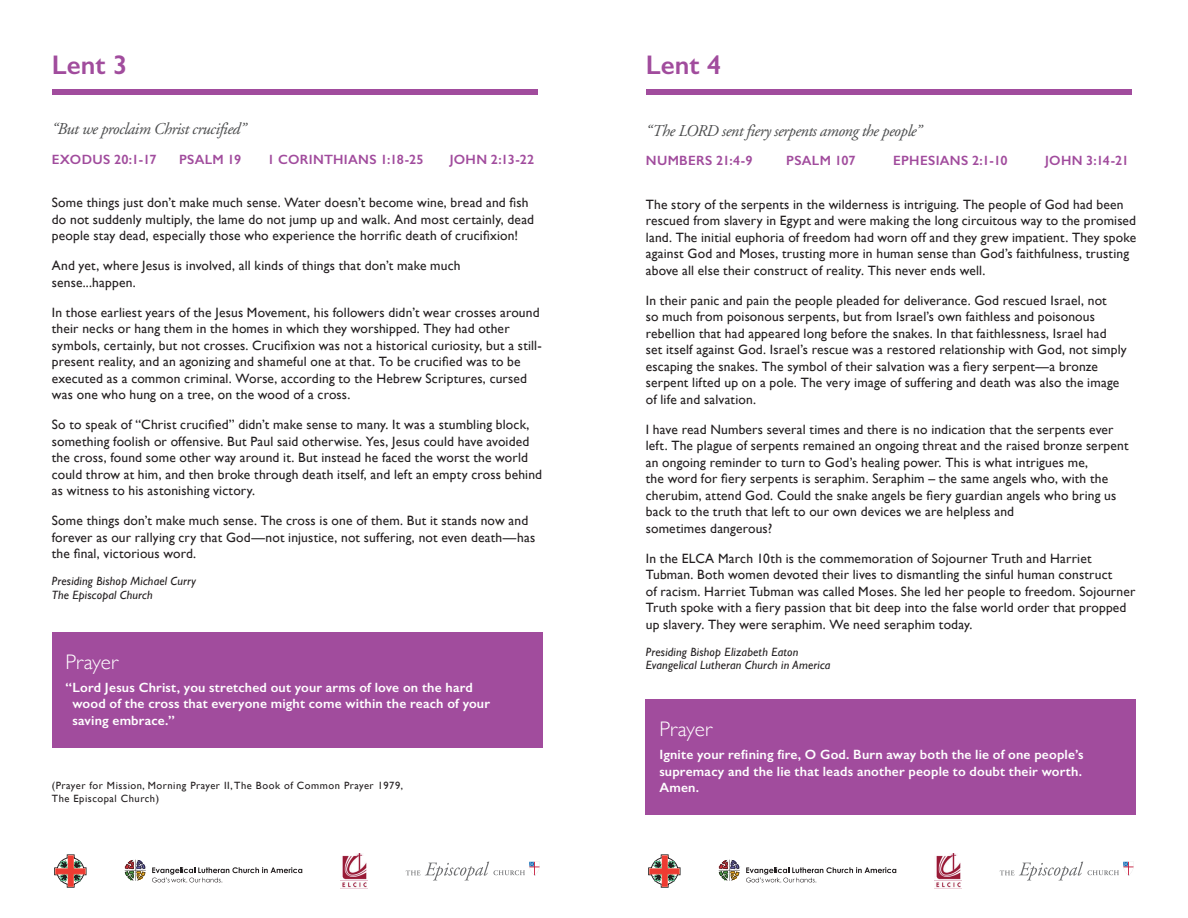
<style>
.page{position:relative;width:1188px;height:918px;background:#fff}
.page>*{position:absolute;margin:0;border:0;box-sizing:border-box;transform-origin:0 0}
.t1{font:600 27px "Gill Sans";letter-spacing:.005em;color:#a14c9d}
.t2{font:300 21px "Gill Sans";color:#fff}
.t3{font:italic 16.5px "Adobe Garamond";letter-spacing:-.03em;color:#4b4c4d}
.t4{font:13.5px/16.5px "Gill Sans";letter-spacing:.015em;color:#231f20}
.t5{font:600 13.5px/16.2px "Gill Sans";letter-spacing:.015em;color:#fff}
.t6{font:600 13.5px "Gill Sans";letter-spacing:.02em;color:#a14c9d}
.t7{font:italic 12px/13.5px "Gill Sans";letter-spacing:.02em;color:#231f20}
.t8{font:10.5px/13.5px "Gill Sans";letter-spacing:.05em;color:#231f20}
</style>
<div class="page">
<svg style="left:54px;top:854px;width:32px;height:34px"></svg>
<img style="left:340px;top:853px;width:27px;height:36px">
<svg style="left:152px;top:867px;width:150px;height:16px"></svg>
<svg style="left:125px;top:860px;width:21px;height:21px"></svg>
<svg style="left:406px;top:862px;width:134px;height:19px"></svg>
<svg style="left:648px;top:854px;width:32px;height:34px"></svg>
<img style="left:934px;top:853px;width:27px;height:36px">
<svg style="left:746px;top:867px;width:150px;height:16px"></svg>
<svg style="left:719px;top:860px;width:21px;height:21px"></svg>
<svg style="left:1000px;top:862px;width:134px;height:19px"></svg>
<div style="left:52px;top:89px;width:486px;height:5px;background:#a14c9d"></div>
<div style="left:52px;top:632px;width:490px;height:115px;background:#a14c9d"></div>
<div style="left:646px;top:89px;width:486px;height:5px;background:#a14c9d"></div>
<div style="left:646px;top:699px;width:490px;height:116px;background:#a14c9d"></div>
<h1 class="t1" style="left:52px;top:48px;width:77px">Lent 3</h1>
<p class="t3" style="left:52px;top:120px;width:196px">“But we proclaim Christ crucified”</p>
<p class="t6" style="left:52px;top:151px;width:106px">EXODUS 20:1-17</p>
<p class="t6" style="left:179px;top:151px;width:64px">PSALM 19</p>
<p class="t6" style="left:267px;top:151px;width:158px">1 CORINTHIANS 1:18-25</p>
<p class="t6" style="left:450px;top:151px;width:86px">JOHN 2:13-22</p>
<p class="t4" style="left:52px;top:194px;width:484px">Some things just don’t make much sense. Water doesn’t become wine, bread and fish do not suddenly multiply, the lame do not jump up and walk. And most certainly, dead people stay dead, especially those who experience the horrific death of crucifixion!</p>
<p class="t4" style="left:52px;top:257px;width:410px">And yet, where Jesus is involved, all kinds of things that don’t make much sense...happen.</p>
<p class="t4" style="left:52px;top:304px;width:492px">In those earliest years of the Jesus Movement, his followers didn’t wear crosses around their necks or hang them in the homes in which they worshipped. They had other symbols, certainly, but not crosses. Crucifixion was not a historical curiosity, but a still&shy;present reality, and an agonizing and shameful one at that. To be crucified was to be executed as a common criminal. Worse, according to the Hebrew Scriptures, cursed was one who hung on a tree, on the wood of a cross.</p>
<p class="t4" style="left:52px;top:416px;width:492px">So to speak of “Christ crucified” didn’t make sense to many. It was a stumbling block, something foolish or offensive. But Paul said otherwise. Yes, Jesus could have avoided the cross, found some other way around it. But instead he faced the worst the world could throw at him, and then broke through death itself, and left an empty cross behind as witness to his astonishing victory.</p>
<p class="t4" style="left:52px;top:512px;width:485px">Some things don’t make much sense. The cross is one of them. But it stands now and forever as our rallying cry that God—not injustice, not suffering, not even death—has the final, victorious word.</p>
<p class="t7" style="left:52px;top:574px;width:146px">Presiding Bishop Michael Curry<br>The Episcopal Church</p>
<h2 class="t2" style="left:65px;top:646px;width:54px">Prayer</h2>
<p class="t5" style="left:72px;top:679px;width:419px;text-indent:-7px">“Lord Jesus Christ, you stretched out your arms of love on the hard wood of the cross that everyone might come within the reach of your saving embrace.”</p>
<p class="t8" style="left:52px;top:778px;width:353px">(Prayer for Mission, Morning Prayer II, The Book of Common Prayer 1979,<br>The Episcopal Church)</p>
<h1 class="t1" style="left:646px;top:48px;width:77px">Lent 4</h1>
<p class="t3" style="left:646px;top:122px;width:277px">“The LORD sent fiery serpents among the people”</p>
<p class="t6" style="left:646px;top:153px;width:108px">NUMBERS 21:4-9</p>
<p class="t6" style="left:786px;top:153px;width:71px">PSALM 107</p>
<p class="t6" style="left:893px;top:153px;width:116px">EPHESIANS 2:1-10</p>
<p class="t6" style="left:1045px;top:153px;width:85px">JOHN 3:14-21</p>
<p class="t4" style="left:646px;top:196px;width:492px">The story of the serpents in the wilderness is intriguing. The people of God had been rescued from slavery in Egypt and were making the long circuitous way to the promised land. The initial euphoria of freedom had worn off and they grew impatient. They spoke against God and Moses, trusting more in human sense than God’s faithfulness, trusting above all else their construct of reality. This never ends well.</p>
<p class="t4" style="left:646px;top:292px;width:483px">In their panic and pain the people pleaded for deliverance. God rescued Israel, not<br>so much from poisonous serpents, but from Israel’s own faithless and poisonous rebellion that had appeared long before the snakes. In that faithlessness, Israel had<br>set itself against God. Israel’s rescue was a restored relationship with God, not simply escaping the snakes. The symbol of their salvation was a fiery serpent—a bronze serpent lifted up on a pole. The very image of suffering and death was also the image of life and salvation.</p>
<p class="t4" style="left:646px;top:421px;width:484px">I have read Numbers several times and there is no indication that the serpents ever left. The plague of serpents remained an ongoing threat and the raised bronze serpent an ongoing reminder to turn to God’s healing power. This is what intrigues me,<br>the word for fiery serpents is seraphim. Seraphim – the same angels who, with the cherubim, attend God. Could the snake angels be fiery guardian angels who bring us back to the truth that left to our own devices we are helpless and<br>sometimes dangerous?</p>
<p class="t4" style="left:646px;top:550px;width:491px">In the ELCA March 10th is the commemoration of Sojourner Truth and Harriet Tubman. Both women devoted their lives to dismantling the sinful human construct<br>of racism. Harriet Tubman was called Moses. She led her people to freedom. Sojourner Truth spoke with a fiery passion that bit deep into the false world order that propped up slavery. They were seraphim. We need seraphim today.</p>
<p class="t7" style="left:646px;top:645px;width:186px">Presiding Bishop Elizabeth Eaton<br>Evangelical Lutheran Church in America</p>
<h2 class="t2" style="left:659px;top:713px;width:54px">Prayer</h2>
<p class="t5" style="left:659px;top:747px;width:426px;text-align:justify">Ignite your refining fire, O God. Burn away both the lie of one people’s supremacy and the lie that leads another people to doubt their worth.<br>Amen.</p>
</div>
